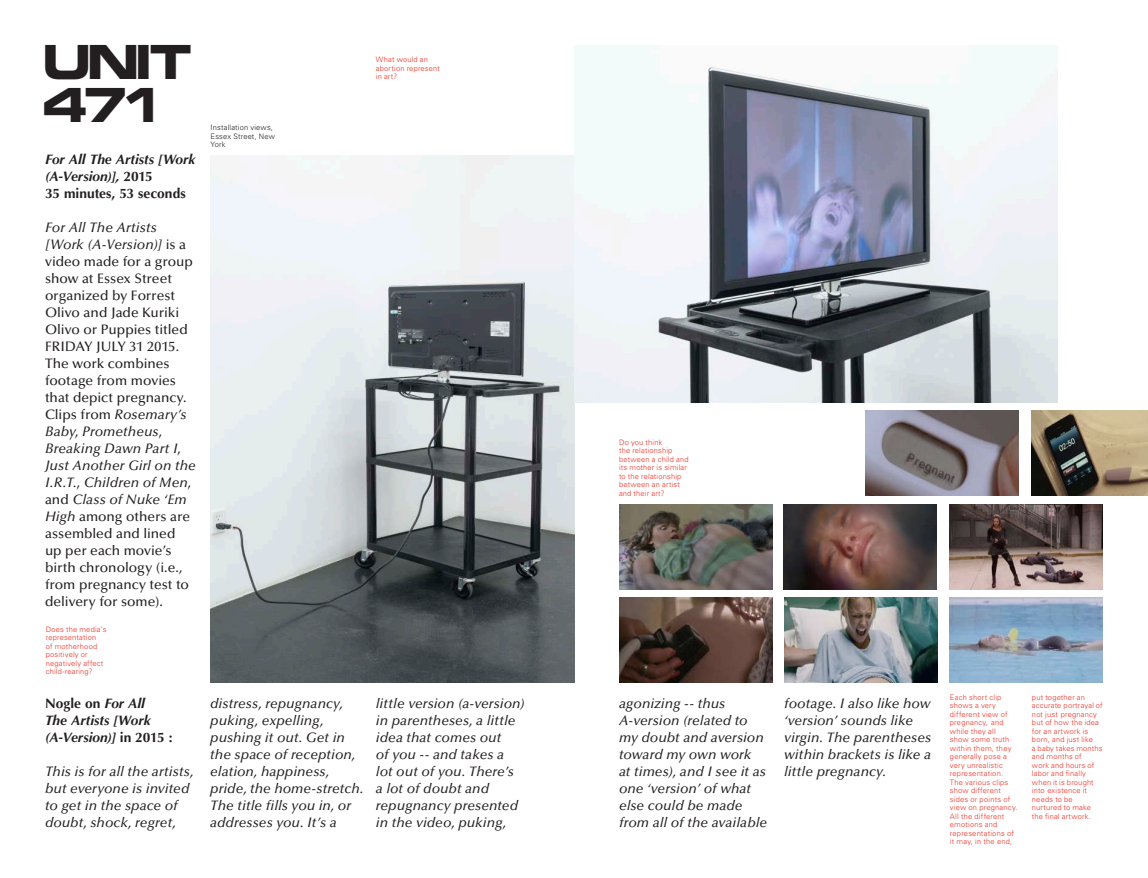
<style>
.page{position:relative;width:1148px;height:878px;background:#fff}
.page>*{position:absolute;margin:0;border:0;box-sizing:border-box;transform-origin:0 0}
.t1{font:47px/42.5px "Eurostile Bold Extended Two";letter-spacing:-.12em;color:#231f20}
.t2{font:italic 500 13.75px/17px "Optima LT Std";letter-spacing:.005em;color:#231f20}
.t3{font:500 13.75px/17px "Optima LT Std";color:#231f20}
.t4{font:italic 700 13.75px/17px "Optima LT Std";color:#231f20}
.t5{font:300 7.5px/8.5px "Univers LT Std";letter-spacing:.025em;color:#ee2e22}
.t6{font:300 7.5px/8.5px "Univers LT Std";letter-spacing:.02em;color:#231f20}
.s1{font-style:normal}
.s2{font-style:italic}
</style>
<div class="page">
<img style="left:210px;top:156px;width:364px;height:526px">
<img style="left:574px;top:156px;width:1px;height:526px">
<img style="left:574px;top:45px;width:484px;height:357px">
<img style="left:619px;top:598px;width:153px;height:84px">
<img style="left:619px;top:504px;width:153px;height:85px">
<img style="left:784px;top:504px;width:153px;height:85px">
<img style="left:784px;top:598px;width:153px;height:84px">
<img style="left:949px;top:598px;width:153px;height:84px">
<img style="left:865px;top:410px;width:153px;height:85px">
<img style="left:949px;top:504px;width:153px;height:85px">
<img style="left:1031px;top:411px;width:117px;height:84px">
<h1 class="t1" style="left:42px;top:40px;width:151px">UNIT<br>471</h1>
<h2 class="t4" style="left:45px;top:151px;width:152px">For All The Artists [Work (A-Version)], <span class="s1">2015<br>35 minutes, 53 seconds</span></h2>
<p class="t3" style="left:45px;top:219px;width:152px"><span class="s2">For All The Artists [Work (A-Version)]</span> is a video made for a group show at Essex Street organized by Forrest<br>Olivo and Jade Kuriki<br>Olivo or Puppies titled<br>FRIDAY JULY 31 2015.<br>The work combines footage from movies that depict pregnancy.<br>Clips from <span class="s2">Rosemary’s<br>Baby</span>, <span class="s2">Prometheus</span>,<br><span class="s2">Breaking Dawn Part I</span>,<br><span class="s2">Just Another Girl on the<br>I.R.T.</span>, <span class="s2">Children of Men</span>, and <span class="s2">Class of Nuke ‘Em<br>High</span> among others are assembled and lined<br>up per each movie’s birth chronology (i.e., from pregnancy test to delivery for some).</p>
<p class="t5" style="left:46px;top:625px;width:62px">Does the media’s representation<br>of motherhood positively or negatively affect child-rearing?</p>
<h2 class="t4" style="left:45px;top:695px;width:129px"><span class="s1">Nogle on</span> For All<br>The Artists [Work (A-Version)] <span class="s1">in 2015 :</span></h2>
<h2 class="t2" style="left:45px;top:763px;width:150px">This is for all the artists, but everyone is invited to get in the space of doubt, shock, regret,</h2>
<p class="t6" style="left:210px;top:123px;width:66px">Installation views,<br>Essex Street, New<br>York</p>
<p class="t5" style="left:376px;top:55px;width:66px">What would an abortion represent in art?</p>
<p class="t5" style="left:619px;top:438px;width:71px">Do you think<br>the relationship between a child and its mother is similar to the relationship between an artist and their art?</p>
<h2 class="t2" style="left:210px;top:695px;width:154px">distress, repugnancy, puking, expelling, pushing it out. Get in the space of reception, elation, happiness, pride, the home-stretch.<br>The title fills you in, or addresses you. It’s a</h2>
<h2 class="t2" style="left:376px;top:695px;width:150px">little version (a-version) in parentheses, a little idea that comes out<br>of you -- and takes a<br>lot out of you. There’s<br>a lot of doubt and repugnancy presented in the video, puking,</h2>
<p class="t5" style="left:949px;top:693px;width:69px">Each short clip shows a very different view of pregnancy, and while they all<br>show some truth within them, they generally pose a very unrealistic representation.<br>The various clips show different sides or points of view on pregnancy.<br>All the different emotions and representations of it may, in the end,</p>
<h2 class="t2" style="left:619px;top:695px;width:150px">agonizing -- thus<br>A-version (related to my doubt and aversion toward my own work<br>at times), and I see it as one ‘version’ of what else could be made from all of the available</h2>
<h2 class="t2" style="left:784px;top:695px;width:148px">footage. I also like how ‘version’ sounds like virgin. The parentheses within brackets is like a little pregnancy.</h2>
<p class="t5" style="left:1032px;top:693px;width:72px">put together an accurate portrayal of not just pregnancy but of how the idea for an artwork is born, and just like<br>a baby takes months and months of<br>work and hours of labor and finally when it is brought into existence it needs to be nurtured to make the final artwork.</p>
</div>
